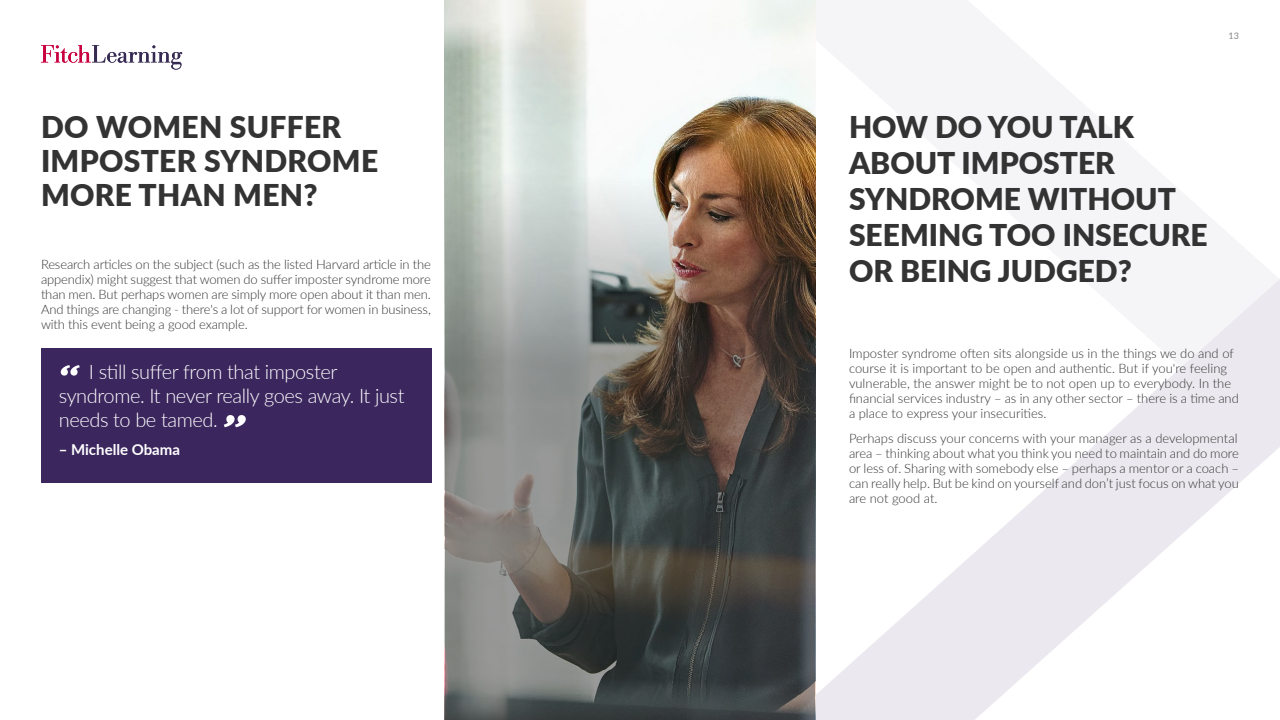
<style>
.page{position:relative;width:1280px;height:720px;background:#fff}
.page>*{position:absolute;margin:0;border:0;box-sizing:border-box;transform-origin:0 0}
.t1{font:900 30px/36px "Lato";color:#333}
.t2{font:300 20px/24px "Lato";letter-spacing:-.02em;color:#fff}
.t3{font:700 15px "Lato";color:#fff}
.t4{font:300 13px/15px "Lato";color:#333;text-align:justify}
.t5{font:9px "Lato";color:#858585}
</style>
<div class="page">
<svg style="left:815px;top:367px;width:465px;height:353px"></svg>
<svg style="left:815px;top:0;width:465px;height:367px"></svg>
<div style="left:41px;top:348px;width:390px;height:135px;background:#3b265e"></div>
<svg style="left:61px;top:365px;width:19px;height:11px"></svg>
<svg style="left:224px;top:415px;width:22px;height:12px"></svg>
<svg style="left:41px;top:45px;width:141px;height:25px"></svg>
<img style="left:445px;top:91px;width:370px;height:629px">
<h1 class="t1" style="left:41px;top:109px;width:339px;line-height:34px">DO WOMEN SUFFER<br>IMPOSTER SYNDROME<br>MORE THAN MEN?</h1>
<p class="t4" style="left:41px;top:256px;width:391px">Research articles on the subject (such as the listed Harvard article in the appendix) might suggest that women do suffer imposter syndrome more than men. But perhaps women are simply more open about it than men.<br>And things are changing - there's a lot of support for women in business, with this event being a good example.</p>
<h2 class="t2" style="left:59px;top:359px;width:347px;text-indent:30px">I still suffer from that imposter syndrome. It never really goes away. It just needs to be tamed.</h2>
<p class="t3" style="left:59px;top:439px;width:123px">– Michelle Obama</p>
<p class="t5" style="left:1229px;top:30px;width:12px">13</p>
<h1 class="t1" style="left:849px;top:108px;width:360px">HOW DO YOU TALK<br>ABOUT IMPOSTER<br>SYNDROME WITHOUT<br>SEEMING TOO INSECURE<br>OR BEING JUDGED?</h1>
<p class="t4" style="left:849px;top:346px;width:391px;text-align:left">Imposter syndrome often sits alongside us in the things we do and of course it is important to be open and authentic. But if you're feeling vulnerable, the answer might be to not open up to everybody. In the financial services industry – as in any other sector – there is a time and a place to express your insecurities.</p>
<p class="t4" style="left:849px;top:431px;width:391px">Perhaps discuss your concerns with your manager as a developmental area – thinking about what you think you need to maintain and do more or less of. Sharing with somebody else – perhaps a mentor or a coach – can really help. But be kind on yourself and don’t just focus on what you are not good at.</p>
</div>
